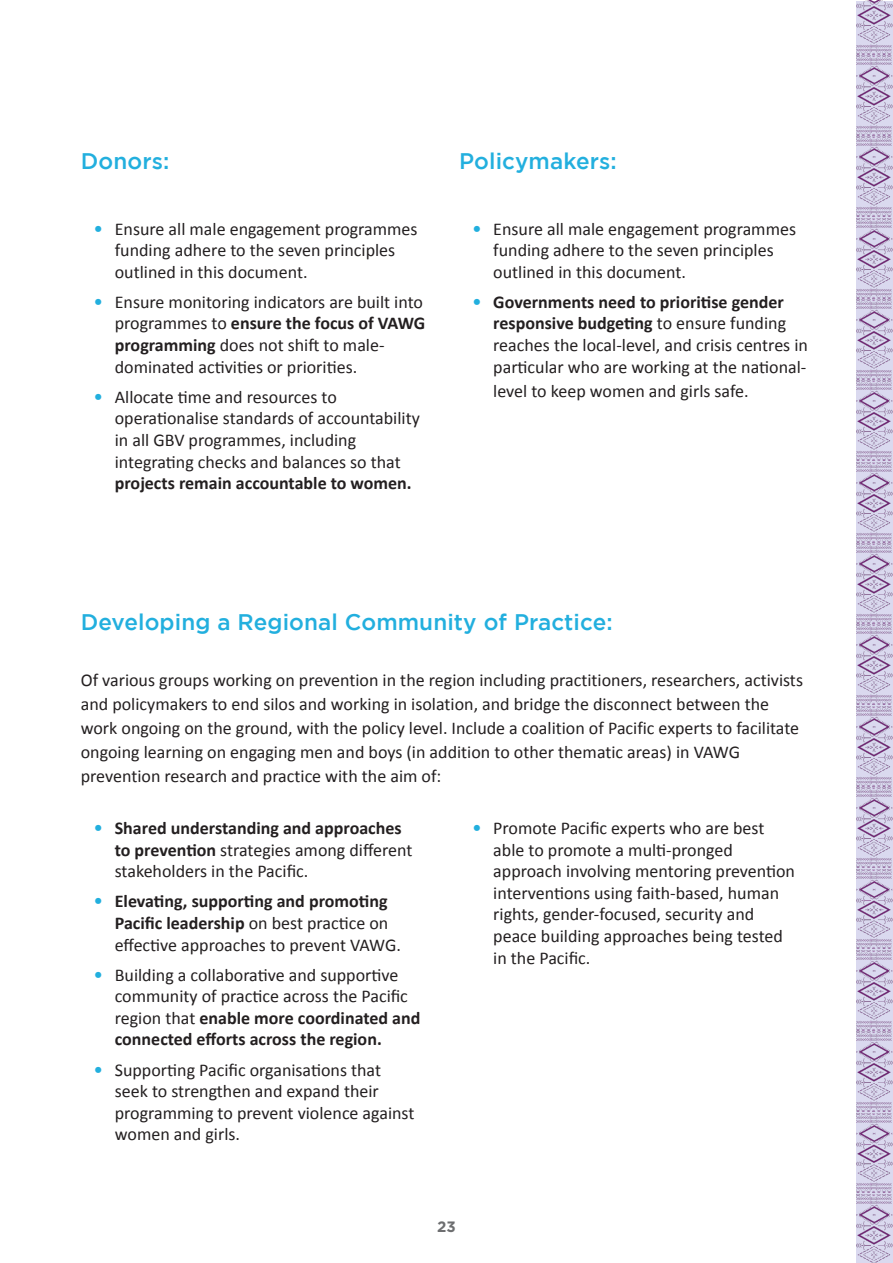
<style>
.page{position:relative;width:893px;height:1263px;background:#fff}
.page>*{position:absolute;margin:0;border:0;box-sizing:border-box;transform-origin:0 0}
.t1{font:500 22.5px "Gotham";letter-spacing:.005em;color:#22afde}
.Text_no_space{font:18px/21.6px "Calibri";color:#231f20}
.t2{font:700 18px/21.6px "Calibri";color:#231f20}
.t3{font:700 15px "Gotham";color:#6d6e70}
.s1{font-size:19.5px;color:#22afde}
.s2{font-weight:700}
.s3{font-weight:400;font-size:19.5px;color:#22afde}
.s4{font-weight:400}
</style>
<div class="page">
<img style="left:857px;top:137px;width:36px;height:161px">
<img style="left:857px;top:0;width:36px;height:54px">
<img style="left:857px;top:300px;width:36px;height:79px">
<img style="left:857px;top:56px;width:36px;height:79px">
<img style="left:857px;top:381px;width:36px;height:161px">
<img style="left:857px;top:625px;width:36px;height:161px">
<img style="left:857px;top:1113px;width:36px;height:150px">
<img style="left:857px;top:544px;width:36px;height:79px">
<img style="left:857px;top:869px;width:36px;height:161px">
<img style="left:857px;top:788px;width:36px;height:79px">
<img style="left:857px;top:1032px;width:36px;height:79px">
<p class="t1" style="left:81px;top:148px;width:90px">Donors:</p>
<p class="Text_no_space" style="left:115px;top:217px;width:304px;text-indent:-21px"><span class="s1">•</span> Ensure all male engagement programmes funding adhere to the seven principles outlined in this document.</p>
<p class="Text_no_space" style="left:115px;top:290px;width:312px;text-indent:-21px"><span class="s1">•</span> Ensure monitoring indicators are built into programmes to <span class="s2">ensure the focus of VAWG programming</span> does not shift to male&shy;dominated activities or priorities.</p>
<p class="Text_no_space" style="left:115px;top:385px;width:307px;text-indent:-21px"><span class="s1">•</span> Allocate time and resources to operationalise standards of accountability in all GBV programmes, including integrating checks and balances so that <span class="s2">projects remain accountable to women.</span></p>
<p class="t1" style="left:459px;top:148px;width:159px">Policymakers:</p>
<p class="Text_no_space" style="left:493px;top:217px;width:304px;text-indent:-21px"><span class="s1">•</span> Ensure all male engagement programmes funding adhere to the seven principles outlined in this document.</p>
<p class="Text_no_space" style="left:493px;top:290px;width:316px;text-indent:-21px"><span class="s1">•</span> <span class="s2">Governments need to prioritise gender responsive budgeting</span> to ensure funding reaches the local-level, and crisis centres in particular who are working at the national-</p>
<p class="Text_no_space" style="left:493px;top:379px;width:257px">level to keep women and girls safe.</p>
<p class="t1" style="left:81px;top:609px;width:533px">Developing a Regional Community of Practice:</p>
<p class="Text_no_space" style="left:81px;top:667px;width:724px;line-height:24px">Of various groups working on prevention in the region including practitioners, researchers, activists and policymakers to end silos and working in isolation, and bridge the disconnect between the work ongoing on the ground, with the policy level. Include a coalition of Pacific experts to facilitate ongoing learning on engaging men and boys (in addition to other thematic areas) in VAWG prevention research and practice with the aim of:</p>
<p class="Text_no_space" style="left:115px;top:816px;width:299px;text-indent:-21px"><span class="s1">•</span> <span class="s2">Shared understanding and approaches to prevention</span> strategies among different stakeholders in the Pacific.</p>
<p class="t2" style="left:115px;top:890px;width:288px;text-indent:-21px"><span class="s3">•</span> Elevating, supporting and promoting<br>Pacific leadership <span class="s4">on best practice on effective approaches to prevent VAWG.</span></p>
<p class="Text_no_space" style="left:115px;top:963px;width:307px;text-indent:-21px"><span class="s1">•</span> Building a collaborative and supportive community of practice across the Pacific region that <span class="s2">enable more coordinated and connected efforts across the region.</span></p>
<p class="Text_no_space" style="left:115px;top:1058px;width:301px;text-indent:-21px"><span class="s1">•</span> Supporting Pacific organisations that seek to strengthen and expand their programming to prevent violence against women and girls.</p>
<p class="Text_no_space" style="left:493px;top:816px;width:303px;text-indent:-21px"><span class="s1">•</span> Promote Pacific experts who are best able to promote a multi-pronged approach involving mentoring prevention interventions using faith-based, human rights, gender-focused, security and peace building approaches being tested in the Pacific.</p>
<p class="t3" style="left:437px;top:1218px;width:20px">23</p>
</div>
